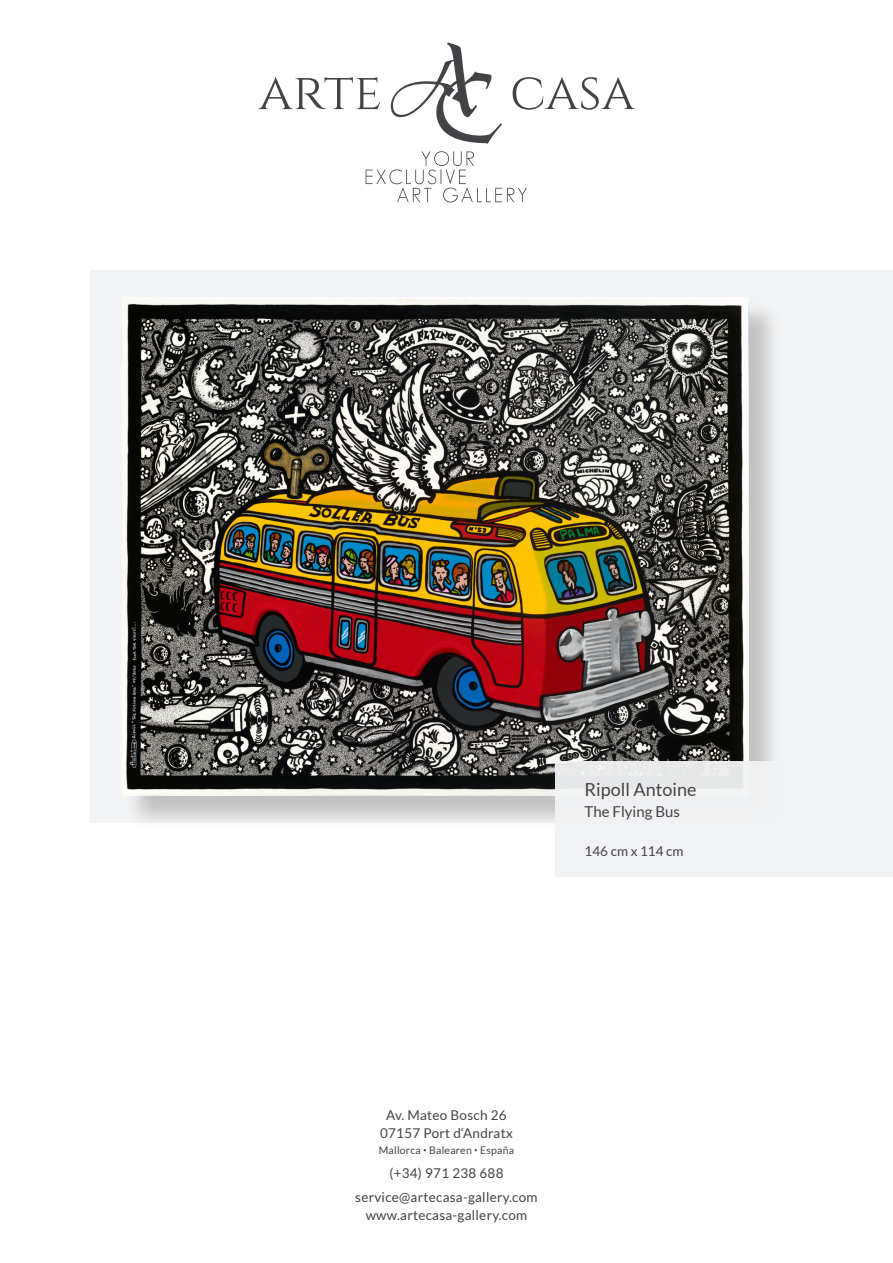
<style>
.page{position:relative;width:893px;height:1263px;background:#fff}
.page>*{position:absolute;margin:0;border:0;box-sizing:border-box;transform-origin:0 0}
.t1{font:18px "Lato";color:#444246}
.t2{font:15px "Lato";color:#444246}
.t3{font:13.5px/18px "Lato";letter-spacing:.02em;color:#444246;text-align:center}
.t4{font:13.5px "Lato";color:#444246}
.t5{font:10.5px "Lato";letter-spacing:.02em;color:#444246}
</style>
<div class="page">
<svg style="left:513px;top:77px;width:122px;height:33px"></svg>
<svg style="left:258px;top:77px;width:122px;height:32px"></svg>
<svg style="left:391px;top:43px;width:111px;height:101px"></svg>
<svg style="left:366px;top:151px;width:161px;height:51px"></svg>
<div style="left:90px;top:270px;width:803px;height:553px;background:#f2f3f4"></div>
<img style="left:135px;top:301px;width:637px;height:519px">
<img style="left:121px;top:297px;width:627px;height:498px">
<div style="left:555px;top:761px;width:338px;height:116px;background:#f2f3f4"></div>
<h1 class="t1" style="left:585px;top:781px;width:113px">Ripoll Antoine</h1>
<p class="t2" style="left:585px;top:804px;width:97px">The Flying Bus</p>
<p class="t4" style="left:585px;top:845px;width:100px">146 cm x 114 cm</p>
<p class="t3" style="left:380px;top:1107px;width:134px">Av. Mateo Bosch 26<br>07157 Port d‘Andratx</p>
<p class="t5" style="left:379px;top:1145px;width:137px">Mallorca <sup>•</sup> Balearen <sup>•</sup> España</p>
<p class="t3" style="left:355px;top:1161px;width:184px;line-height:24px">(+34) 971 238 688 service@artecasa-gallery.com</p>
<p class="t3" style="left:366px;top:1206px;width:163px">www.artecasa-gallery.com</p>
</div>
